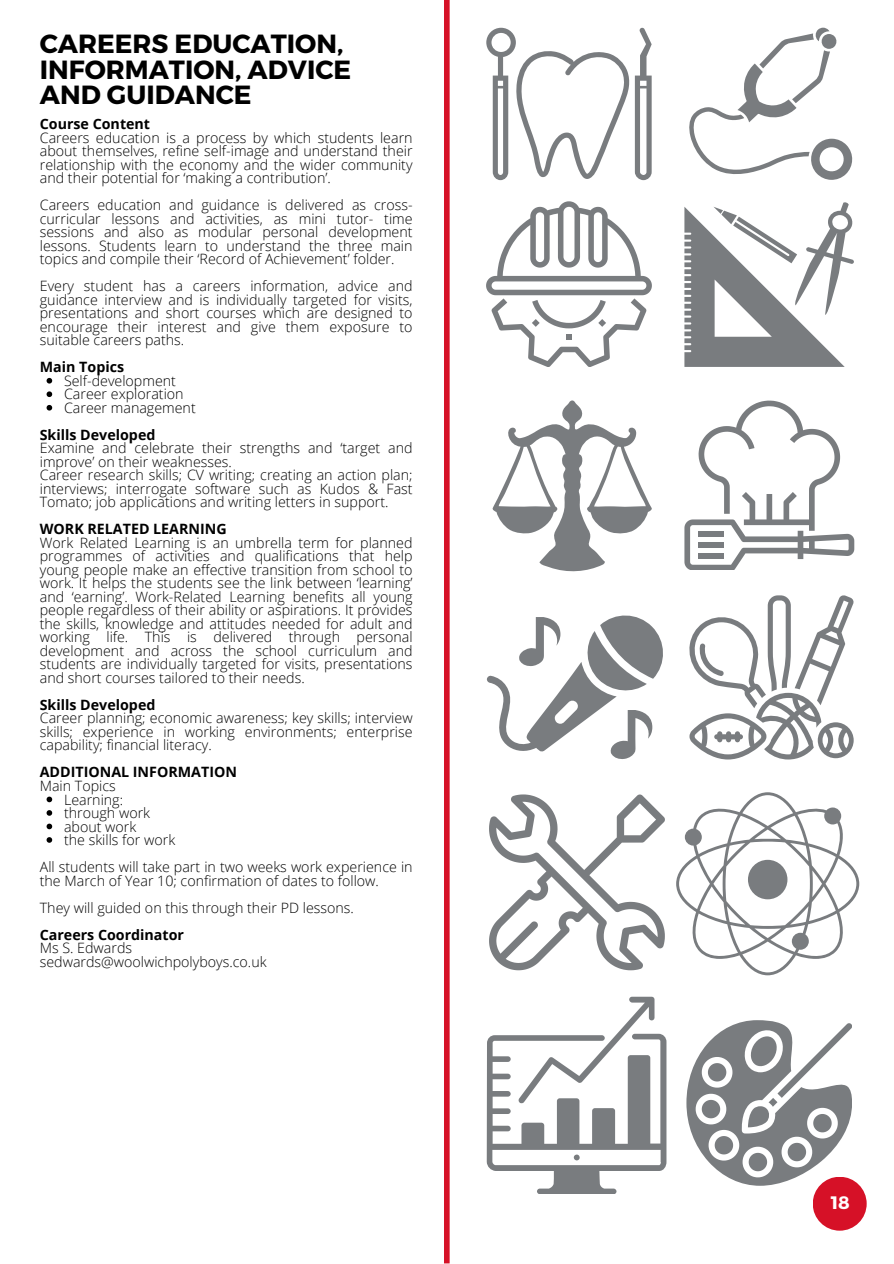
<style>
.page{position:relative;width:894px;height:1264px;background:#fff}
.page>*{position:absolute;margin:0;border:0;box-sizing:border-box;transform-origin:0 0}
.t1{font:700 26.25px/25.8px "Montserrat";color:#000}
.t2{font:700 18px "Montserrat";color:#fff}
.t3{font:300 14.25px/13.5px "Open Sans";color:#000;text-align:justify}
.t4{font:700 14.25px "Open Sans";color:#000}
</style>
<div class="page">
<div style="left:444px;top:0;width:5px;height:1263px;background:#d61127"></div>
<svg style="left:486px;top:27px;width:165px;height:153px"></svg>
<svg style="left:689px;top:28px;width:164px;height:152px"></svg>
<svg style="left:486px;top:201px;width:165px;height:166px"></svg>
<svg style="left:684px;top:202px;width:169px;height:165px"></svg>
<svg style="left:492px;top:400px;width:159px;height:172px"></svg>
<svg style="left:684px;top:400px;width:170px;height:170px"></svg>
<svg style="left:686px;top:1020px;width:165px;height:165px"></svg>
<svg style="left:486px;top:996px;width:180px;height:197px"></svg>
<svg style="left:486px;top:615px;width:177px;height:144px"></svg>
<svg style="left:689px;top:595px;width:164px;height:164px"></svg>
<svg style="left:489px;top:794px;width:175px;height:176px"></svg>
<svg style="left:676px;top:792px;width:183px;height:183px"></svg>
<div style="left:747px;top:859px;width:40px;height:40px;background:#797c7f;border-radius:50%"></div>
<svg style="left:47px;top:378px;width:5px;height:5px"></svg>
<svg style="left:47px;top:391px;width:5px;height:6px"></svg>
<svg style="left:47px;top:405px;width:5px;height:5px"></svg>
<svg style="left:47px;top:796px;width:5px;height:6px"></svg>
<svg style="left:47px;top:810px;width:5px;height:5px"></svg>
<svg style="left:47px;top:823px;width:5px;height:6px"></svg>
<svg style="left:47px;top:837px;width:5px;height:5px"></svg>
<div style="left:812px;top:1176px;width:54px;height:54px;background:#d61127;border-radius:50%"></div>
<p class="t1" style="left:40px;top:29px;width:313px">CAREERS EDUCATION,<br>INFORMATION, ADVICE<br>AND GUIDANCE</p>
<h1 class="t4" style="left:40px;top:114px;width:112px">Course Content</h1>
<p class="t3" style="left:40px;top:130px;width:374px">Careers education is a process by which students learn about themselves, refine self-image and understand their relationship with the economy and the wider community and their potential for ‘making a contribution’.</p>
<p class="t3" style="left:40px;top:198px;width:374px">Careers education and guidance is delivered as cross&shy;curricular lessons and activities, as mini tutor- time sessions and also as modular personal development lessons. Students learn to understand the three main topics and compile their ‘Record of Achievement’ folder.</p>
<p class="t3" style="left:40px;top:279px;width:374px">Every student has a careers information, advice and guidance interview and is individually targeted for visits, presentations and short courses which are designed to encourage their interest and give them exposure to suitable careers paths.</p>
<p class="t4" style="left:40px;top:357px;width:86px">Main Topics</p>
<h2 class="t3" style="left:64px;top:373px;width:113px">Self-development</h2>
<p class="t3" style="left:64px;top:387px;width:121px">Career exploration</p>
<p class="t3" style="left:64px;top:400px;width:133px">Career management</p>
<p class="t4" style="left:40px;top:424px;width:117px">Skills Developed</p>
<p class="t3" style="left:40px;top:441px;width:374px">Examine and celebrate their strengths and ‘target and improve’ on their weaknesses.</p>
<p class="t3" style="left:40px;top:468px;width:374px">Career research skills; CV writing; creating an action plan; interviews; interrogate software such as Kudos &amp; Fast Tomato; job applications and writing letters in support.</p>
<p class="t4" style="left:40px;top:519px;width:188px">WORK RELATED LEARNING</p>
<p class="t3" style="left:40px;top:535px;width:374px">Work Related Learning is an umbrella term for planned programmes of activities and qualifications that help young people make an effective transition from school to work. It helps the students see the link between ‘learning’ and ‘earning’. Work-Related Learning benefits all young people regardless of their ability or aspirations. It provides the skills, knowledge and attitudes needed for adult and working life. This is delivered through personal development and across the school curriculum and students are individually targeted for visits, presentations and short courses tailored to their needs.</p>
<p class="t4" style="left:40px;top:694px;width:117px">Skills Developed</p>
<p class="t3" style="left:40px;top:711px;width:374px">Career planning; economic awareness; key skills; interview skills; experience in working environments; enterprise capability; financial literacy.</p>
<p class="t4" style="left:40px;top:762px;width:198px">ADDITIONAL INFORMATION</p>
<p class="t3" style="left:40px;top:778px;width:78px">Main Topics</p>
<p class="t3" style="left:64px;top:792px;width:61px">Learning:</p>
<p class="t3" style="left:64px;top:805px;width:88px">through work</p>
<p class="t3" style="left:64px;top:819px;width:74px">about work</p>
<p class="t3" style="left:64px;top:832px;width:113px">the skills for work</p>
<p class="t3" style="left:40px;top:859px;width:374px">All students will take part in two weeks work experience in the March of Year 10; confirmation of dates to follow.</p>
<p class="t3" style="left:40px;top:900px;width:315px">They will guided on this through their PD lessons.</p>
<p class="t4" style="left:40px;top:924px;width:146px">Careers Coordinator</p>
<p class="t3" style="left:40px;top:940px;width:94px">Ms S. Edwards</p>
<p class="t3" style="left:40px;top:954px;width:228px">sedwards@woolwichpolyboys.co.uk</p>
<p class="t2" style="left:830px;top:1191px;width:20px">18</p>
</div>
